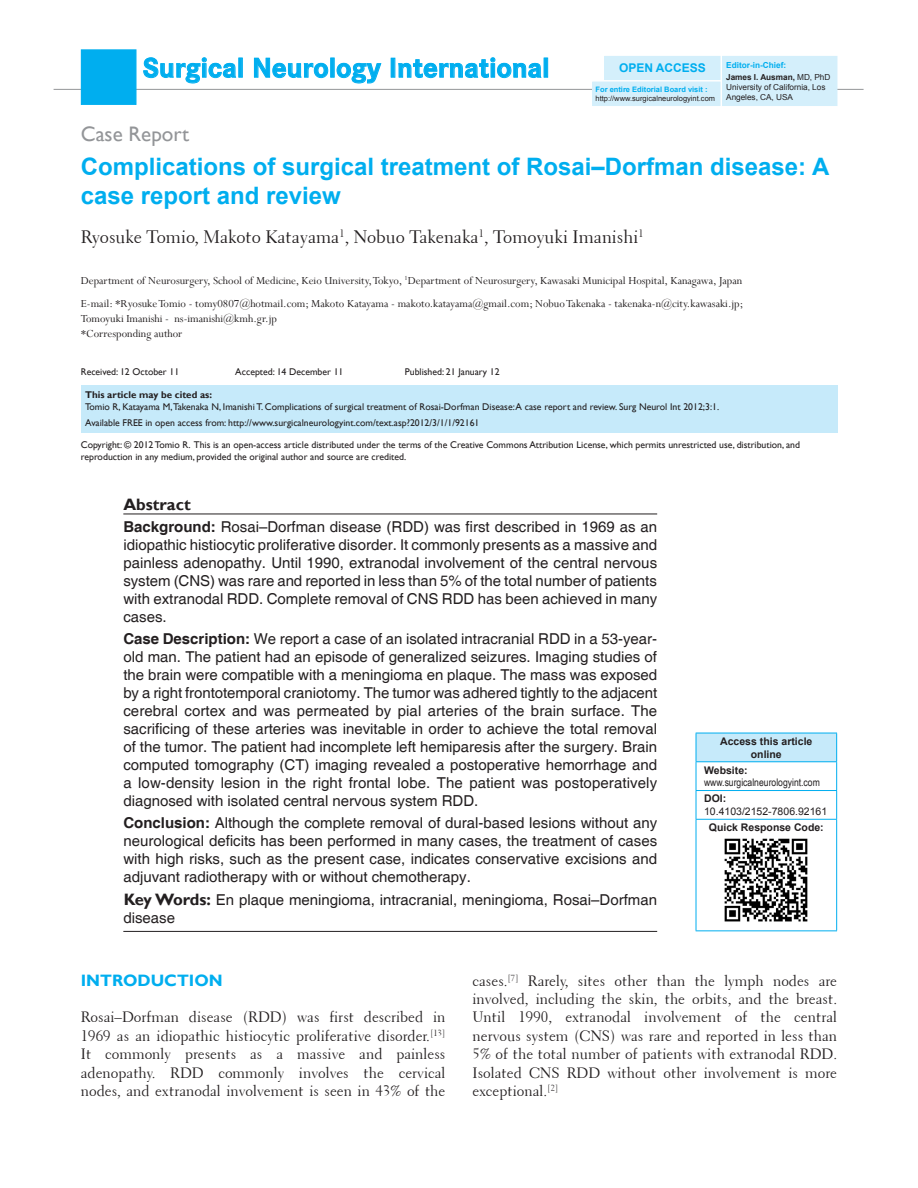
<style>
.page{position:relative;width:918px;height:1188px;background:#fff}
.page>*{position:absolute;margin:0;border:0;box-sizing:border-box;transform-origin:0 0}
.t1{font:700 27px "Corporate SBQ";color:#00aeef}
.Article_title{font:700 24px/28.8px "Arial";color:#00aeef}
.Article_Type{font:21px "Gill Sans";color:#939598}
.Author_name{font:18px "Transitional 521 BT Roman A";color:#231f20}
.t2{font:700 16.5px "Gill Sans";color:#00aeef}
.Abstract_Heading{font:700 16.5px "Gill Sans";color:#231f20}
.Abstract_text{font:15px/18px "Helvetica";color:#231f20;text-align:justify}
.TX{font:15px/18.5px "Transitional 521 BT Roman A";color:#231f20;text-align:justify}
.Keywords{font:15px/18px "Helvetica";color:#231f20}
.E-mails{font:12px/15px "Perpetua";color:#231f20}
.Author_dept{font:12px "Perpetua";color:#231f20}
.t3{font:700 12px "Arial";color:#00aeef}
.t4{font:700 10.5px/12.6px "Arial";color:#231f20;text-align:center}
.t5{font:10.5px/12.6px "Arial Narrow";color:#231f20}
.t6{font:10.5px/12.6px "Arial";color:#231f20}
.Published{font:9.75px/11.7px "Gill Sans";color:#231f20}
.t7{font:8.25px/9.9px "Arial";letter-spacing:-.005em;color:#231f20}
.t8{font:700 8.25px/12px "Arial";color:#00aeef}
.t9{font:7.5px "Arial";color:#231f20}
.t10{font:700 7.5px "Arial";color:#00aeef}
.s1{color:#231f20}
.s2{font-weight:400;color:#231f20}
.s3{font-weight:700}
.s4{font-family:"Gill Sans";font-weight:700;font-size:16.5px}
.s5{font-family:"Arial";font-weight:700}
</style>
<div class="page">
<hr style="left:54px;top:89px;width:810px;height:1px;background:#939598">
<svg style="left:143px;top:57px;width:93px;height:27px"></svg>
<div style="left:239px;top:58px;width:4px;height:20px;border:1px solid #00aeef"></div>
<svg style="left:254px;top:58px;width:74px;height:20px"></svg>
<div style="left:330px;top:58px;width:5px;height:20px;border:1px solid #00aeef"></div>
<svg style="left:337px;top:63px;width:45px;height:21px"></svg>
<svg style="left:398px;top:57px;width:144px;height:33px"></svg>
<div style="left:544px;top:58px;width:4px;height:20px;border:1px solid #00aeef"></div>
<div style="left:81px;top:49px;width:56px;height:56px;background:#00aeef;border:1px solid #00aeef"></div>
<div style="left:723px;top:56px;width:114px;height:50px;background:#d4effb"></div>
<div style="left:605px;top:56px;width:115px;height:24px;background:#d4effb"></div>
<div style="left:593px;top:82px;width:127px;height:24px;background:#d4effb"></div>
<div style="left:81px;top:385px;width:757px;height:47px;background:#c6eafa"></div>
<div style="left:696px;top:733px;width:141px;height:29px;background:#c6eafa"></div>
<hr style="left:696px;top:733px;width:141px;height:1px;background:#00aeef">
<hr style="left:696px;top:761px;width:141px;height:1px;background:#00aeef">
<hr style="left:696px;top:790px;width:141px;height:1px;background:#00aeef">
<svg style="left:696px;top:733px;width:1px;height:86px"></svg>
<svg style="left:836px;top:733px;width:1px;height:86px"></svg>
<hr style="left:696px;top:819px;width:141px;height:1px;background:#00aeef">
<hr style="left:696px;top:820px;width:1px;height:110px;background:#00aeef">
<hr style="left:836px;top:820px;width:1px;height:110px;background:#00aeef">
<hr style="left:696px;top:930px;width:141px;height:1px;background:#00aeef">
<img style="left:724px;top:838px;width:84px;height:84px">
<hr style="left:123px;top:514px;width:534px;height:1px;background:#231f20">
<hr style="left:123px;top:931px;width:534px;height:1px;background:#231f20">
<h1 class="t1" style="left:143px;top:51px;width:408px">Surgical Neurology International</h1>
<p class="t8" style="left:726px;top:60px;width:106px">Editor-in-Chief:<br><span class="s1">James I. Ausman,</span> <span class="s2">MD, PhD</span></p>
<p class="t7" style="left:726px;top:82px;width:101px">University of California, Los<br>Angeles, CA, USA</p>
<p class="t3" style="left:619px;top:60px;width:88px">OPEN ACCESS</p>
<p class="t10" style="left:596px;top:84px;width:114px">For entire Editorial Board visit :</p>
<p class="t9" style="left:596px;top:93px;width:121px">http://www.surgicalneurologyint.com</p>
<p class="Article_Type" style="left:81px;top:122px;width:110px">Case Report</p>
<p class="Article_title" style="left:81px;top:153px;width:750px">Complications of surgical treatment of Rosai–Dorfman disease: A case report and review</p>
<p class="Author_name" style="left:81px;top:226px;width:564px">Ryosuke Tomio, Makoto Katayama<sup>1</sup>, Nobuo Takenaka<sup>1</sup>, Tomoyuki Imanishi<sup>1</sup></p>
<p class="Author_dept" style="left:81px;top:273px;width:663px">Department of Neurosurgery, School of Medicine, Keio University, Tokyo, <sup>1</sup>Department of Neurosurgery, Kawasaki Municipal Hospital, Kanagawa, Japan</p>
<p class="E-mails" style="left:81px;top:296px;width:664px">E-mail: *Ryosuke Tomio - tomy0807@hotmail.com; Makoto Katayama - makoto.katayama@gmail.com; Nobuo Takenaka - takenaka-n@city.kawasaki.jp;<br>Tomoyuki Imanishi - ns-imanishi@kmh.gr.jp<br>*Corresponding author</p>
<p class="Published" style="left:81px;top:366px;width:100px">Received: 12 October 11</p>
<p class="Published" style="left:235px;top:366px;width:110px">Accepted: 14 December 11</p>
<p class="Published" style="left:405px;top:366px;width:96px">Published: 21 January 12</p>
<p class="Published" style="left:85px;top:389px;width:636px"><span class="s3">This article may be cited as:<br></span>Tomio R, Katayama M,Takenaka N, Imanishi T. Complications of surgical treatment of Rosai-Dorfman Disease: A case report and review. Surg Neurol Int 2012;3:1.</p>
<p class="Published" style="left:85px;top:417px;width:396px">Available FREE in open access from: http://www.surgicalneurologyint.com/text.asp?2012/3/1/1/92161</p>
<p class="Published" style="left:81px;top:439px;width:721px">Copyright: © 2012 Tomio R. This is an open-access article distributed under the terms of the Creative Commons Attribution License, which permits unrestricted use, distribution, and reproduction in any medium, provided the original author and source are credited.</p>
<p class="Abstract_Heading" style="left:123px;top:494px;width:69px">Abstract</p>
<p class="Abstract_text" style="left:123px;top:518px;width:535px"><span class="s3">Background:</span> Rosai–Dorfman disease (RDD) was first described in 1969 as an idiopathic histiocytic proliferative disorder. It commonly presents as a massive and painless adenopathy. Until 1990, extranodal involvement of the central nervous system (CNS) was rare and reported in less than 5% of the total number of patients with extranodal RDD. Complete removal of CNS RDD has been achieved in many cases.</p>
<p class="Abstract_text" style="left:123px;top:630px;width:536px"><span class="s3">Case Description:</span> We report a case of an isolated intracranial RDD in a 53-year&shy;old man. The patient had an episode of generalized seizures. Imaging studies of the brain were compatible with a meningioma en plaque. The mass was exposed by a right frontotemporal craniotomy. The tumor was adhered tightly to the adjacent cerebral cortex and was permeated by pial arteries of the brain surface. The sacrificing of these arteries was inevitable in order to achieve the total removal of the tumor. The patient had incomplete left hemiparesis after the surgery. Brain computed tomography (CT) imaging revealed a postoperative hemorrhage and a low-density lesion in the right frontal lobe. The patient was postoperatively diagnosed with isolated central nervous system RDD.</p>
<p class="Abstract_text" style="left:123px;top:815px;width:535px"><span class="s3">Conclusion:</span> Although the complete removal of dural-based lesions without any neurological deficits has been performed in many cases, the treatment of cases with high risks, such as the present case, indicates conservative excisions and adjuvant radiotherapy with or without chemotherapy.</p>
<p class="Keywords" style="left:123px;top:891px;width:535px"><span class="s4">Key Words:</span> En plaque meningioma, intracranial, meningioma, Rosai–Dorfman disease</p>
<p class="t4" style="left:720px;top:735px;width:94px">Access this article online</p>
<p class="t5" style="left:704px;top:763px;width:117px"><span class="s5">Website: </span>www.surgicalneurologyint.com</p>
<p class="t6" style="left:704px;top:793px;width:125px"><span class="s3">DOI:<br></span>10.4103/2152-7806.92161</p>
<p class="t4" style="left:709px;top:822px;width:116px">Quick Response Code:</p>
<h1 class="t2" style="left:81px;top:970px;width:143px">INTRODUCTION</h1>
<p class="TX" style="left:81px;top:1008px;width:366px">Rosai–Dorfman disease (RDD) was first described in 1969 as an idiopathic histiocytic proliferative disorder.<sup>[13] </sup>It commonly presents as a massive and painless adenopathy. RDD commonly involves the cervical nodes, and extranodal involvement is seen in 43% of the</p>
<p class="TX" style="left:472px;top:971px;width:366px">cases.<sup>[7]</sup> Rarely, sites other than the lymph nodes are involved, including the skin, the orbits, and the breast.<br>Until 1990, extranodal involvement of the central nervous system (CNS) was rare and reported in less than 5% of the total number of patients with extranodal RDD.<br>Isolated CNS RDD without other involvement is more exceptional.<sup>[2]</sup></p>
</div>
